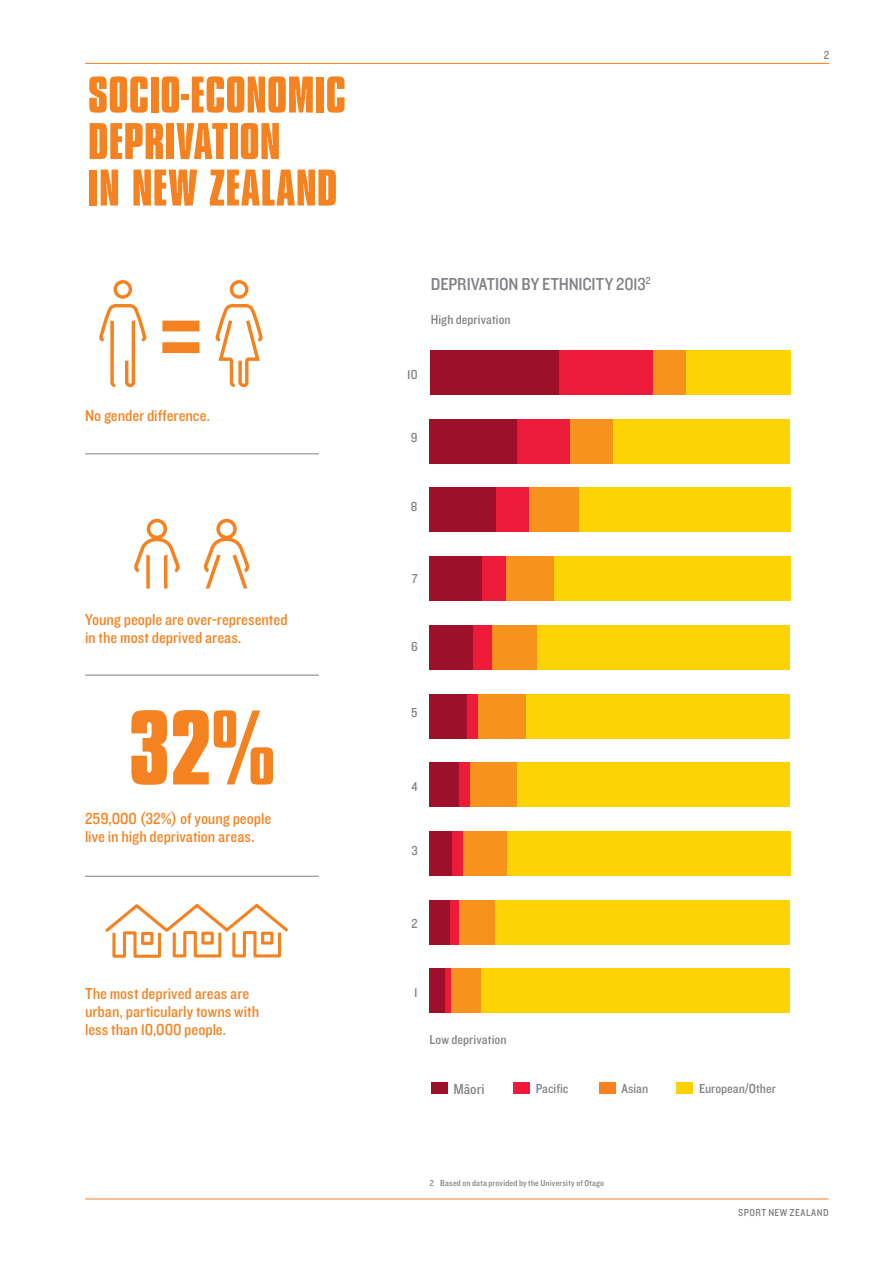
<style>
.page{position:relative;width:893px;height:1263px;background:#fff}
.page>*{position:absolute;margin:0;border:0;box-sizing:border-box;transform-origin:0 0}
.Page_header{font:111px "Compacta Bld";color:#f58220}
.Page_header-2{font:54px/46.5px "Compacta Bld";color:#f58220}
._4_Figure_Subheading{font:18px "Knockout 30 Junior Welterwt";letter-spacing:-.005em;color:#808285}
.W{font:16.5px/18px "Knockout 30 Junior Welterwt";color:#f58220}
._4_Figure_INTRO{font:16.5px/18px "Knockout 30 Junior Welterwt";letter-spacing:-.005em;color:#f58220}
._4_Figure_Body{font:15px "Knockout 30 Junior Welterwt";letter-spacing:.005em;color:#808285}
._4_Figure_Body-2{font:13.5px "Knockout 30 Junior Welterwt";color:#808285}
.t1{font:12px "Knockout 30 Junior Welterwt";color:#808285}
.t2{font:10.5px "Knockout 30 Junior Welterwt";letter-spacing:.045em;color:#808285}
._4_Footnotes{font:9px "Knockout 30 Junior Welterwt";letter-spacing:.02em;color:#808285}
</style>
<div class="page">
<svg style="left:99px;top:280px;width:47px;height:107px"></svg>
<svg style="left:216px;top:280px;width:47px;height:107px"></svg>
<svg style="left:162px;top:321px;width:37px;height:32px"></svg>
<div style="left:431px;top:1082px;width:16px;height:11px;background:#9c1129"></div>
<div style="left:513px;top:1083px;width:17px;height:11px;background:#ed1a3a"></div>
<div style="left:599px;top:1083px;width:17px;height:11px;background:#f58220"></div>
<div style="left:676px;top:1083px;width:17px;height:11px;background:#fed304"></div>
<div style="left:429px;top:968px;width:17px;height:45px;background:#9c1129"></div>
<div style="left:445px;top:968px;width:6px;height:45px;background:#ed1a3a"></div>
<div style="left:451px;top:968px;width:32px;height:45px;background:#f7931d"></div>
<div style="left:481px;top:968px;width:309px;height:45px;background:#fed304"></div>
<div style="left:429px;top:900px;width:22px;height:45px;background:#9c1129"></div>
<div style="left:450px;top:900px;width:9px;height:45px;background:#ed1a3a"></div>
<div style="left:459px;top:900px;width:37px;height:45px;background:#f7931d"></div>
<div style="left:496px;top:900px;width:294px;height:45px;background:#fed304"></div>
<div style="left:429px;top:831px;width:23px;height:45px;background:#9c1129"></div>
<div style="left:452px;top:831px;width:12px;height:45px;background:#ed1a3a"></div>
<div style="left:463px;top:831px;width:46px;height:45px;background:#f7931d"></div>
<div style="left:507px;top:831px;width:283px;height:45px;background:#fed304"></div>
<div style="left:429px;top:762px;width:30px;height:45px;background:#9c1129"></div>
<div style="left:459px;top:762px;width:12px;height:45px;background:#ed1a3a"></div>
<div style="left:470px;top:762px;width:47px;height:45px;background:#f7931d"></div>
<div style="left:517px;top:762px;width:273px;height:45px;background:#fed304"></div>
<div style="left:429px;top:694px;width:38px;height:44px;background:#9c1129"></div>
<div style="left:467px;top:694px;width:12px;height:44px;background:#ed1a3a"></div>
<div style="left:478px;top:694px;width:49px;height:44px;background:#f7931d"></div>
<div style="left:527px;top:694px;width:263px;height:44px;background:#fed304"></div>
<div style="left:429px;top:625px;width:45px;height:45px;background:#9c1129"></div>
<div style="left:473px;top:625px;width:20px;height:45px;background:#ed1a3a"></div>
<div style="left:492px;top:625px;width:48px;height:45px;background:#f7931d"></div>
<div style="left:538px;top:625px;width:252px;height:45px;background:#fed304"></div>
<div style="left:429px;top:556px;width:54px;height:45px;background:#9c1129"></div>
<div style="left:482px;top:556px;width:25px;height:45px;background:#ed1a3a"></div>
<div style="left:506px;top:556px;width:47px;height:45px;background:#f7931d"></div>
<div style="left:554px;top:556px;width:236px;height:45px;background:#fed304"></div>
<div style="left:429px;top:487px;width:67px;height:45px;background:#9c1129"></div>
<div style="left:496px;top:487px;width:33px;height:45px;background:#ed1a3a"></div>
<div style="left:529px;top:487px;width:49px;height:45px;background:#f7931d"></div>
<div style="left:579px;top:487px;width:211px;height:45px;background:#fed304"></div>
<div style="left:430px;top:419px;width:88px;height:45px;background:#9c1129"></div>
<div style="left:517px;top:419px;width:54px;height:45px;background:#ed1a3a"></div>
<div style="left:570px;top:419px;width:45px;height:45px;background:#f7931d"></div>
<div style="left:614px;top:419px;width:176px;height:45px;background:#fed304"></div>
<div style="left:430px;top:350px;width:130px;height:45px;background:#9c1129"></div>
<div style="left:559px;top:350px;width:95px;height:45px;background:#ed1a3a"></div>
<div style="left:654px;top:350px;width:33px;height:45px;background:#f7931d"></div>
<div style="left:686px;top:350px;width:105px;height:45px;background:#fed304"></div>
<svg style="left:105px;top:903px;width:183px;height:55px"></svg>
<hr style="left:85px;top:454px;width:234px;height:1px;background:#808285">
<hr style="left:85px;top:675px;width:234px;height:1px;background:#808285">
<hr style="left:85px;top:876px;width:234px;height:1px;background:#808285">
<svg style="left:203px;top:519px;width:46px;height:69px"></svg>
<svg style="left:134px;top:519px;width:46px;height:69px"></svg>
<hr style="left:85px;top:63px;width:744px;height:1px;background:#f58220">
<hr style="left:85px;top:1199px;width:744px;height:1px;background:#f58220">
<p class="Page_header-2" style="left:88px;top:76px;width:259px">SOCIO-ECONOMIC<br>DEPRIVATION<br>IN NEW ZEALAND</p>
<p class="_4_Figure_INTRO" style="left:85px;top:406px;width:127px">No gender difference.</p>
<p class="W" style="left:85px;top:610px;width:204px">Young people are over-represented in the most deprived areas.</p>
<p class="Page_header" style="left:129px;top:673px;width:147px">32%</p>
<p class="_4_Figure_INTRO" style="left:85px;top:809px;width:188px">259,000 (32%) of young people live in high deprivation areas.</p>
<p class="W" style="left:85px;top:983px;width:176px">The most deprived areas are urban, particularly towns with less than 10,000 people.</p>
<p class="t1" style="left:824px;top:46px;width:7px">2</p>
<p class="_4_Figure_Subheading" style="left:431px;top:272px;width:221px">DEPRIVATION BY ETHNICITY 2013<sup>2</sup></p>
<p class="_4_Figure_Body-2" style="left:431px;top:310px;width:81px">High deprivation</p>
<p class="_4_Figure_Body-2" style="left:407px;top:365px;width:12px">10</p>
<p class="_4_Figure_Body-2" style="left:411px;top:429px;width:8px">9</p>
<p class="_4_Figure_Body-2" style="left:411px;top:497px;width:8px">8</p>
<p class="_4_Figure_Body-2" style="left:412px;top:569px;width:7px">7</p>
<p class="_4_Figure_Body-2" style="left:411px;top:638px;width:8px">6</p>
<p class="_4_Figure_Body-2" style="left:411px;top:703px;width:8px">5</p>
<p class="_4_Figure_Body-2" style="left:412px;top:777px;width:8px">4</p>
<p class="_4_Figure_Body-2" style="left:411px;top:841px;width:8px">3</p>
<p class="_4_Figure_Body-2" style="left:411px;top:914px;width:8px">2</p>
<p class="_4_Figure_Body-2" style="left:414px;top:984px;width:5px">1</p>
<p class="_4_Figure_Body-2" style="left:430px;top:1030px;width:79px">Low deprivation</p>
<p class="_4_Figure_Body" style="left:453px;top:1079px;width:33px">Māori</p>
<p class="_4_Figure_Body-2" style="left:536px;top:1079px;width:34px">Pacific</p>
<p class="_4_Figure_Body-2" style="left:622px;top:1079px;width:28px">Asian</p>
<p class="_4_Figure_Body-2" style="left:699px;top:1079px;width:78px">European/Other</p>
<p class="_4_Footnotes" style="left:430px;top:1177px;width:176px">2 Based on data provided by the University of Otago</p>
<p class="t2" style="left:738px;top:1206px;width:92px">SPORT NEW ZEALAND</p>
</div>
